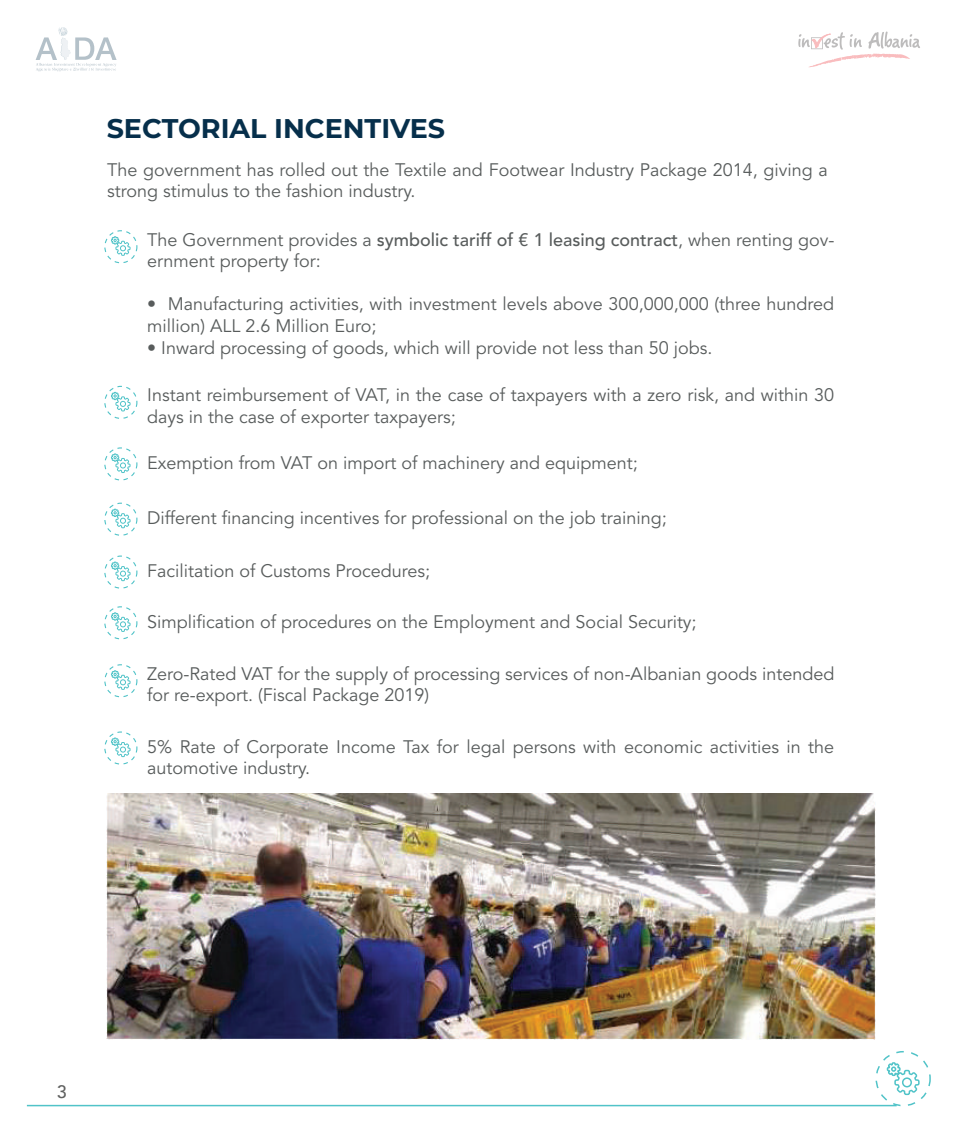
<style>
.page{position:relative;width:961px;height:1132px;background:#fff}
.page>*{position:absolute;margin:0;border:0;box-sizing:border-box;transform-origin:0 0}
.t1{font:700 27px "Montserrat";color:#062f4b}
.t2{font:18px/21.6px "Avenir LT Std";color:#585c5c}
.t3{font:500 18px "Avenir";color:#606160}
.s1{font-weight:500}
</style>
<div class="page">
<hr style="left:27px;top:1104px;width:870px;height:1px;background:#51c3c8">
<div style="left:875px;top:1050px;width:56px;height:55px;border:2px dashed #51c3c8;border-radius:50%"></div>
<svg style="left:36px;top:27px;width:81px;height:44px"></svg>
<svg style="left:798px;top:32px;width:122px;height:35px"></svg>
<div style="left:104px;top:230px;width:33px;height:33px;border:1px dashed #51c3c8;border-radius:50%"></div>
<svg style="left:111px;top:236px;width:20px;height:20px"></svg>
<div style="left:104px;top:385px;width:33px;height:34px;border:1px dashed #51c3c8;border-radius:50%"></div>
<svg style="left:111px;top:391px;width:20px;height:20px"></svg>
<div style="left:104px;top:447px;width:33px;height:33px;border:1px dashed #51c3c8;border-radius:50%"></div>
<svg style="left:111px;top:453px;width:20px;height:20px"></svg>
<div style="left:104px;top:502px;width:33px;height:33px;border:1px dashed #51c3c8;border-radius:50%"></div>
<svg style="left:111px;top:508px;width:20px;height:20px"></svg>
<div style="left:104px;top:555px;width:33px;height:33px;border:1px dashed #51c3c8;border-radius:50%"></div>
<svg style="left:111px;top:561px;width:20px;height:20px"></svg>
<div style="left:104px;top:606px;width:33px;height:33px;border:1px dashed #51c3c8;border-radius:50%"></div>
<svg style="left:111px;top:612px;width:20px;height:20px"></svg>
<div style="left:104px;top:664px;width:33px;height:33px;border:1px dashed #51c3c8;border-radius:50%"></div>
<svg style="left:111px;top:670px;width:20px;height:20px"></svg>
<div style="left:104px;top:731px;width:33px;height:33px;border:1px dashed #51c3c8;border-radius:50%"></div>
<svg style="left:111px;top:737px;width:20px;height:20px"></svg>
<svg style="left:886px;top:1062px;width:34px;height:33px"></svg>
<img style="left:107px;top:793px;width:768px;height:246px">
<h1 class="t1" style="left:107px;top:110px;width:340px">SECTORIAL INCENTIVES</h1>
<p class="t2" style="left:107px;top:159px;width:722px">The government has rolled out the Textile and Footwear Industry Package 2014, giving a strong stimulus to the fashion industry.</p>
<p class="t2" style="left:147px;top:229px;width:689px">The Government provides a <span class="s1">symbolic tariff of € 1 leasing contract</span>, when renting gov&shy;ernment property for:</p>
<p class="t2" style="left:147px;top:294px;width:688px">• Manufacturing activities, with investment levels above 300,000,000 (three hundred million) ALL 2.6 Million Euro;</p>
<p class="t2" style="left:147px;top:337px;width:567px">• Inward processing of goods, which will provide not less than 50 jobs.</p>
<p class="t2" style="left:147px;top:384px;width:689px">Instant reimbursement of VAT, in the case of taxpayers with a zero risk, and within 30 days in the case of exporter taxpayers;</p>
<p class="t2" style="left:147px;top:452px;width:492px">Exemption from VAT on import of machinery and equipment;</p>
<p class="t2" style="left:147px;top:507px;width:521px">Different financing incentives for professional on the job training;</p>
<p class="t2" style="left:147px;top:560px;width:284px">Facilitation of Customs Procedures;</p>
<p class="t2" style="left:147px;top:611px;width:551px">Simplification of procedures on the Employment and Social Security;</p>
<p class="t2" style="left:147px;top:663px;width:689px">Zero-Rated VAT for the supply of processing services of non-Albanian goods intended for re-export. (Fiscal Package 2019)</p>
<p class="t2" style="left:147px;top:736px;width:688px">5% Rate of Corporate Income Tax for legal persons with economic activities in the automotive industry.</p>
<p class="t3" style="left:57px;top:1075px;width:12px">3</p>
</div>
